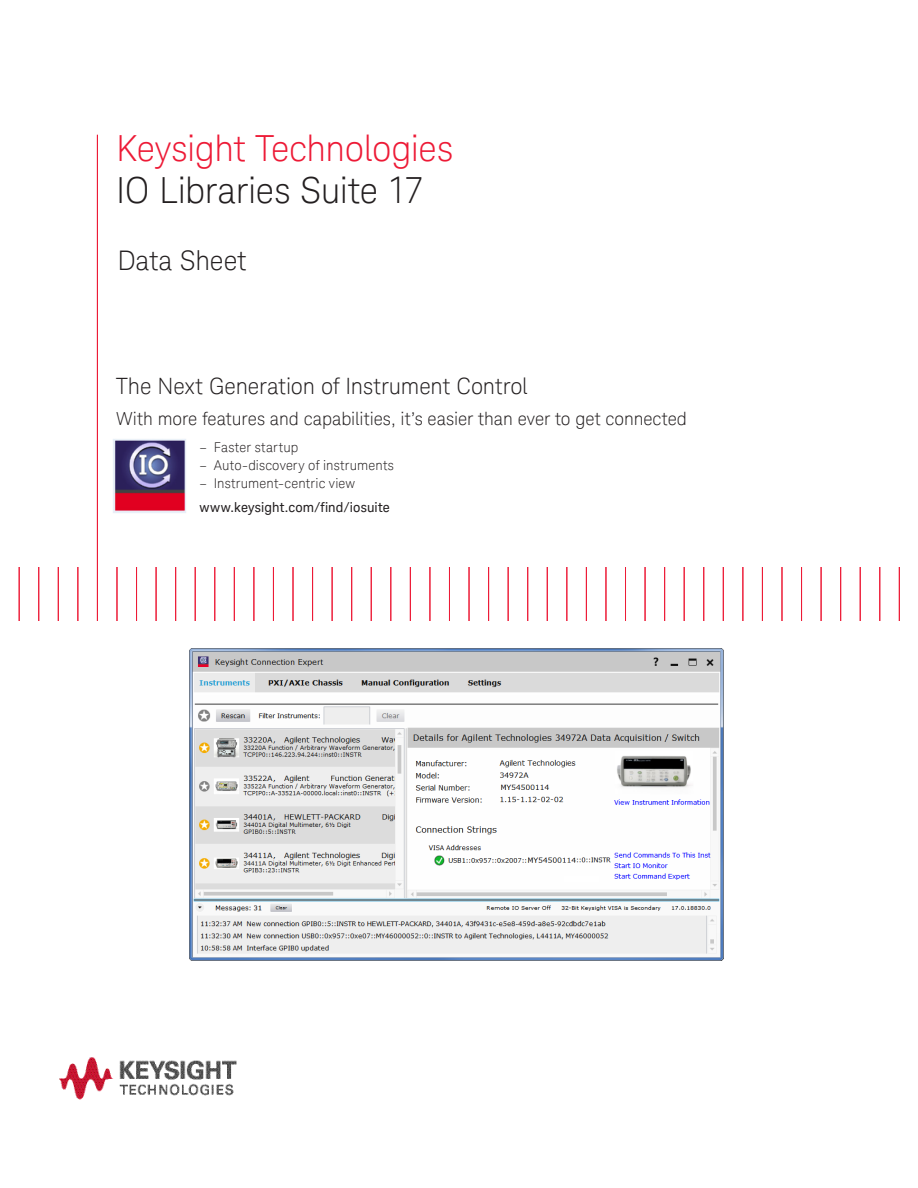
<style>
.page{position:relative;width:918px;height:1188px;background:#fff}
.page>*{position:absolute;margin:0;border:0;box-sizing:border-box;transform-origin:0 0}
.K_Title_-_Main__Red{font:300 36px "Keysight Sans";letter-spacing:-.01em;color:#ed1a36}
.K_Title_-_Main__Blac{font:300 36px "Keysight Sans";letter-spacing:-.01em;color:#231f20}
.K_Title_-_Document_T{font:300 27px "Keysight Sans";letter-spacing:-.005em;color:#231f20}
.K_Heading_1{font:300 22.5px "Keysight Sans";letter-spacing:-.005em;color:#231f20}
.K_Body_Text{font:300 18px "Keysight Sans";color:#231f20}
.t1{font:300 13.5px "Keysight Sans";letter-spacing:.01em;color:#231f20}
.K_Body_Text-2{font:13.5px "Keysight Sans";letter-spacing:.01em;color:#231f20}
</style>
<div class="page">
<img style="left:59px;top:1057px;width:178px;height:43px">
<img style="left:190px;top:648px;width:534px;height:313px">
<img style="left:113px;top:439px;width:73px;height:74px">
<hr style="left:625px;top:567px;width:1px;height:54px;background:#ed1a36">
<hr style="left:19px;top:567px;width:1px;height:54px;background:#ed1a36">
<hr style="left:38px;top:567px;width:1px;height:54px;background:#ed1a36">
<hr style="left:58px;top:567px;width:1px;height:54px;background:#ed1a36">
<hr style="left:77px;top:567px;width:1px;height:54px;background:#ed1a36">
<hr style="left:97px;top:135px;width:1px;height:486px;background:#ed1a36">
<hr style="left:117px;top:567px;width:1px;height:54px;background:#ed1a36">
<hr style="left:136px;top:567px;width:1px;height:54px;background:#ed1a36">
<hr style="left:156px;top:567px;width:1px;height:54px;background:#ed1a36">
<hr style="left:175px;top:567px;width:1px;height:54px;background:#ed1a36">
<hr style="left:195px;top:567px;width:1px;height:54px;background:#ed1a36">
<hr style="left:214px;top:567px;width:1px;height:54px;background:#ed1a36">
<hr style="left:234px;top:567px;width:1px;height:54px;background:#ed1a36">
<hr style="left:254px;top:567px;width:1px;height:54px;background:#ed1a36">
<hr style="left:273px;top:567px;width:1px;height:54px;background:#ed1a36">
<hr style="left:293px;top:567px;width:1px;height:54px;background:#ed1a36">
<hr style="left:312px;top:567px;width:1px;height:54px;background:#ed1a36">
<hr style="left:332px;top:567px;width:1px;height:54px;background:#ed1a36">
<hr style="left:351px;top:567px;width:1px;height:54px;background:#ed1a36">
<hr style="left:371px;top:567px;width:1px;height:54px;background:#ed1a36">
<hr style="left:390px;top:567px;width:1px;height:54px;background:#ed1a36">
<hr style="left:410px;top:567px;width:1px;height:54px;background:#ed1a36">
<hr style="left:430px;top:567px;width:1px;height:54px;background:#ed1a36">
<hr style="left:449px;top:567px;width:1px;height:54px;background:#ed1a36">
<hr style="left:469px;top:567px;width:1px;height:54px;background:#ed1a36">
<hr style="left:488px;top:567px;width:1px;height:54px;background:#ed1a36">
<hr style="left:508px;top:567px;width:1px;height:54px;background:#ed1a36">
<hr style="left:527px;top:567px;width:1px;height:54px;background:#ed1a36">
<hr style="left:547px;top:567px;width:1px;height:54px;background:#ed1a36">
<hr style="left:566px;top:567px;width:1px;height:54px;background:#ed1a36">
<hr style="left:586px;top:567px;width:1px;height:54px;background:#ed1a36">
<hr style="left:606px;top:567px;width:1px;height:54px;background:#ed1a36">
<hr style="left:645px;top:567px;width:1px;height:54px;background:#ed1a36">
<hr style="left:664px;top:567px;width:1px;height:54px;background:#ed1a36">
<hr style="left:684px;top:567px;width:1px;height:54px;background:#ed1a36">
<hr style="left:703px;top:567px;width:1px;height:54px;background:#ed1a36">
<hr style="left:723px;top:567px;width:1px;height:54px;background:#ed1a36">
<hr style="left:742px;top:567px;width:1px;height:54px;background:#ed1a36">
<hr style="left:762px;top:567px;width:1px;height:54px;background:#ed1a36">
<hr style="left:782px;top:567px;width:1px;height:54px;background:#ed1a36">
<hr style="left:801px;top:567px;width:1px;height:54px;background:#ed1a36">
<hr style="left:821px;top:567px;width:1px;height:54px;background:#ed1a36">
<hr style="left:840px;top:567px;width:1px;height:54px;background:#ed1a36">
<hr style="left:860px;top:567px;width:1px;height:54px;background:#ed1a36">
<hr style="left:879px;top:567px;width:1px;height:54px;background:#ed1a36">
<hr style="left:899px;top:567px;width:1px;height:54px;background:#ed1a36">
<p class="K_Title_-_Main__Red" style="left:116px;top:127px;width:339px">Keysight Technologies</p>
<p class="K_Title_-_Main__Blac" style="left:116px;top:169px;width:309px">IO Libraries Suite 17</p>
<p class="K_Title_-_Document_T" style="left:117px;top:245px;width:131px">Data Sheet</p>
<p class="K_Heading_1" style="left:116px;top:373px;width:413px">The Next Generation of Instrument Control</p>
<p class="K_Body_Text" style="left:116px;top:409px;width:573px">With more features and capabilities, it’s easier than ever to get connected</p>
<p class="t1" style="left:200px;top:439px;width:100px">– Faster startup</p>
<p class="t1" style="left:200px;top:457px;width:196px">– Auto-discovery of instruments</p>
<p class="t1" style="left:200px;top:475px;width:157px">– Instrument-centric view</p>
<p class="K_Body_Text-2" style="left:200px;top:499px;width:192px">www.keysight.com/find/iosuite</p>
</div>
